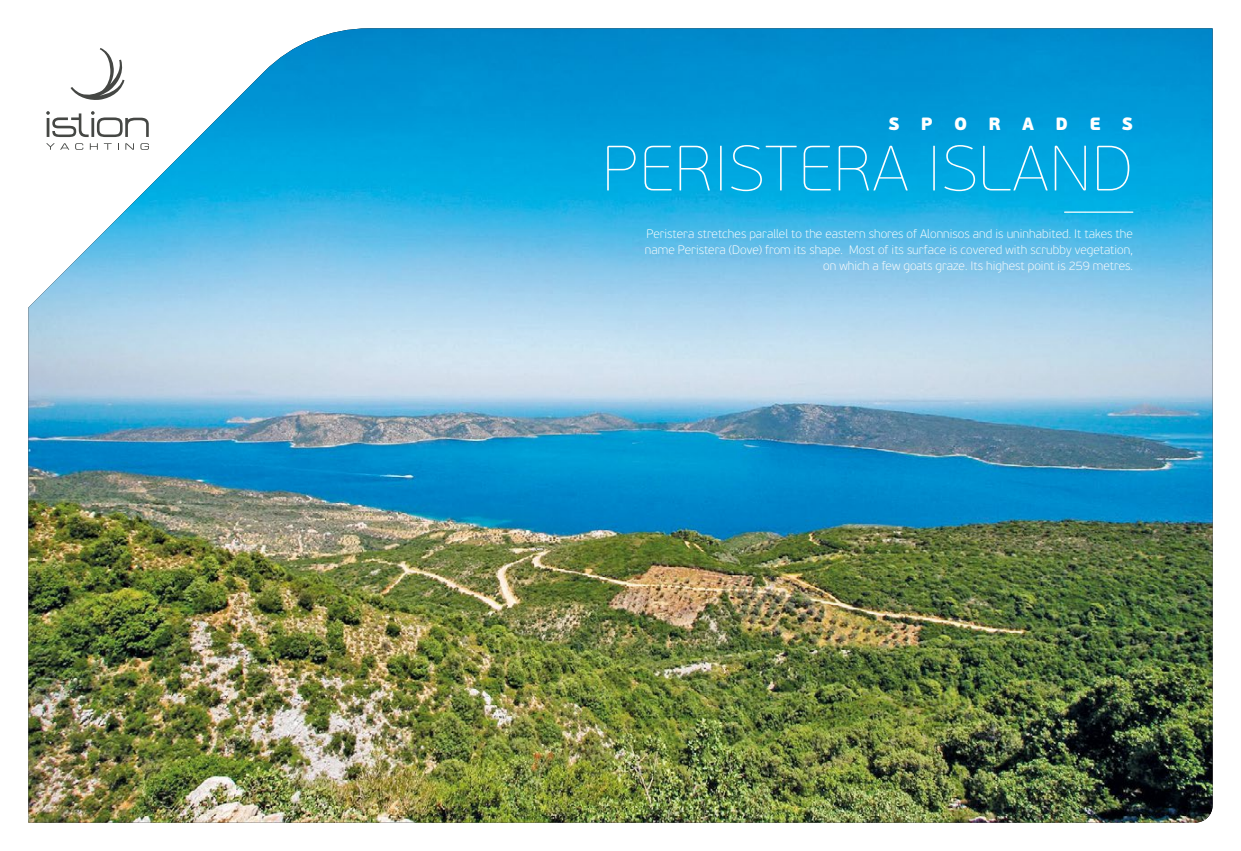
<style>
.page{position:relative;width:1241px;height:851px;background:#fff}
.page>*{position:absolute;margin:0;border:0;box-sizing:border-box;transform-origin:0 0}
.t1{font:63.75px "PF Beau Sans Pro X Thin";letter-spacing:.025em;color:#fff}
.t2{font:900 17.75px "PF Beau Sans Pro";letter-spacing:1.2em;color:#fff}
.t3{font:100 12.25px/16.2px "PF Beau Sans Pro";color:#fff;text-align:right}
</style>
<div class="page">
<img style="left:28px;top:28px;width:1184px;height:794px">
<hr style="left:1064px;top:211px;width:68px;height:2px;background:#fff">
<svg style="left:70px;top:48px;width:56px;height:53px"></svg>
<svg style="left:46px;top:111px;width:103px;height:26px"></svg>
<svg style="left:46px;top:143px;width:23px;height:7px"></svg>
<svg style="left:75px;top:143px;width:8px;height:7px"></svg>
<svg style="left:90px;top:143px;width:8px;height:7px"></svg>
<svg style="left:104px;top:143px;width:8px;height:7px"></svg>
<svg style="left:125px;top:143px;width:9px;height:7px"></svg>
<svg style="left:140px;top:143px;width:9px;height:7px"></svg>
<h2 class="t2" style="left:888px;top:113px;width:246px">SPORADES</h2>
<h1 class="t1" style="left:602px;top:132px;width:532px">PERISTERA ISLAND</h1>
<p class="t3" style="left:644px;top:225px;width:489px">Peristera stretches parallel to the eastern shores of Alonnisos and is uninhabited. It takes the name Peristera (Dove) from its shape. Most of its surface is covered with scrubby vegetation, on which a few goats graze. Its highest point is 259 metres.</p>
</div>
